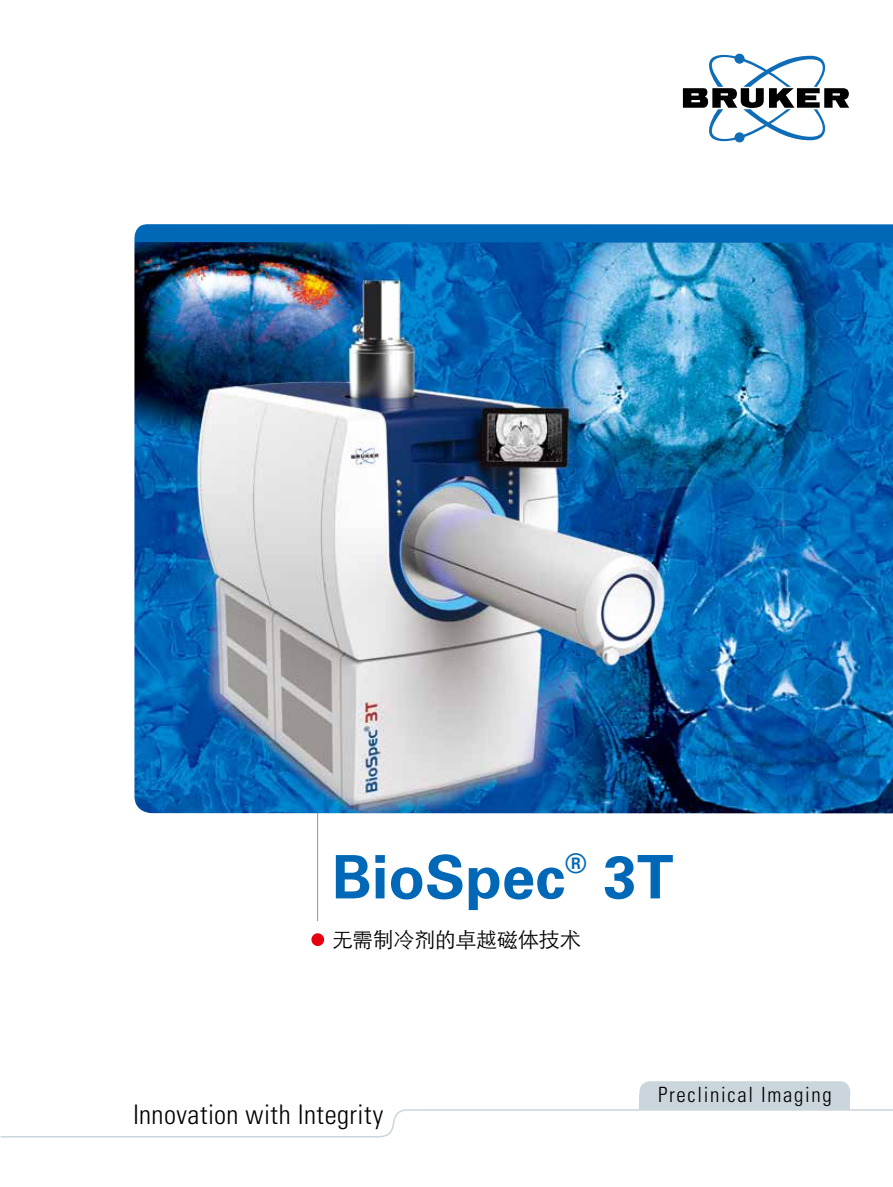
<style>
.page{position:relative;width:893px;height:1187px;background:#fff}
.page>*{position:absolute;margin:0;border:0;box-sizing:border-box;transform-origin:0 0}
.t1{font:700 60px "Univers LT Std";color:#0068b7}
.t2{font:300 condensed 27px "Univers LT Std";letter-spacing:.015em;color:#000}
.t3{font:700 27px "Univers LT Std";color:#0068b7}
.t4{font:300 condensed 21px "Univers LT Std";letter-spacing:.08em;color:#000}
.t5{font:21px "ST Xihei";letter-spacing:-.015em;color:#000}
</style>
<div class="page">
<svg style="left:683px;top:53px;width:166px;height:90px"></svg>
<hr style="left:317px;top:708px;width:1px;height:213px;background:#84959e">
<div style="left:311px;top:933px;width:13px;height:12px;background:#e60012;border-radius:50%"></div>
<img style="left:134px;top:242px;width:759px;height:571px">
<div style="left:134px;top:224px;width:759px;height:18px;background:#0068b7"></div>
<div style="left:639px;top:1093px;width:211px;height:16px;background:#cad5dc"></div>
<div style="left:639px;top:1081px;width:211px;height:24px;background:#cad5dc;border-radius:11px"></div>
<svg style="left:0;top:1109px;width:893px;height:29px"></svg>
<h1 class="t1" style="left:332px;top:842px;width:235px">BioSpec</h1>
<p class="t3" style="left:565px;top:847px;width:23px">®</p>
<h1 class="t1" style="left:603px;top:842px;width:72px">3T</h1>
<p class="t5" style="left:332px;top:923px;width:250px">无需制冷剂的卓越磁体技术</p>
<p class="t2" style="left:133px;top:1097px;width:252px">Innovation with Integrity</p>
<p class="t4" style="left:658px;top:1082px;width:175px">Preclinical Imaging</p>
</div>
